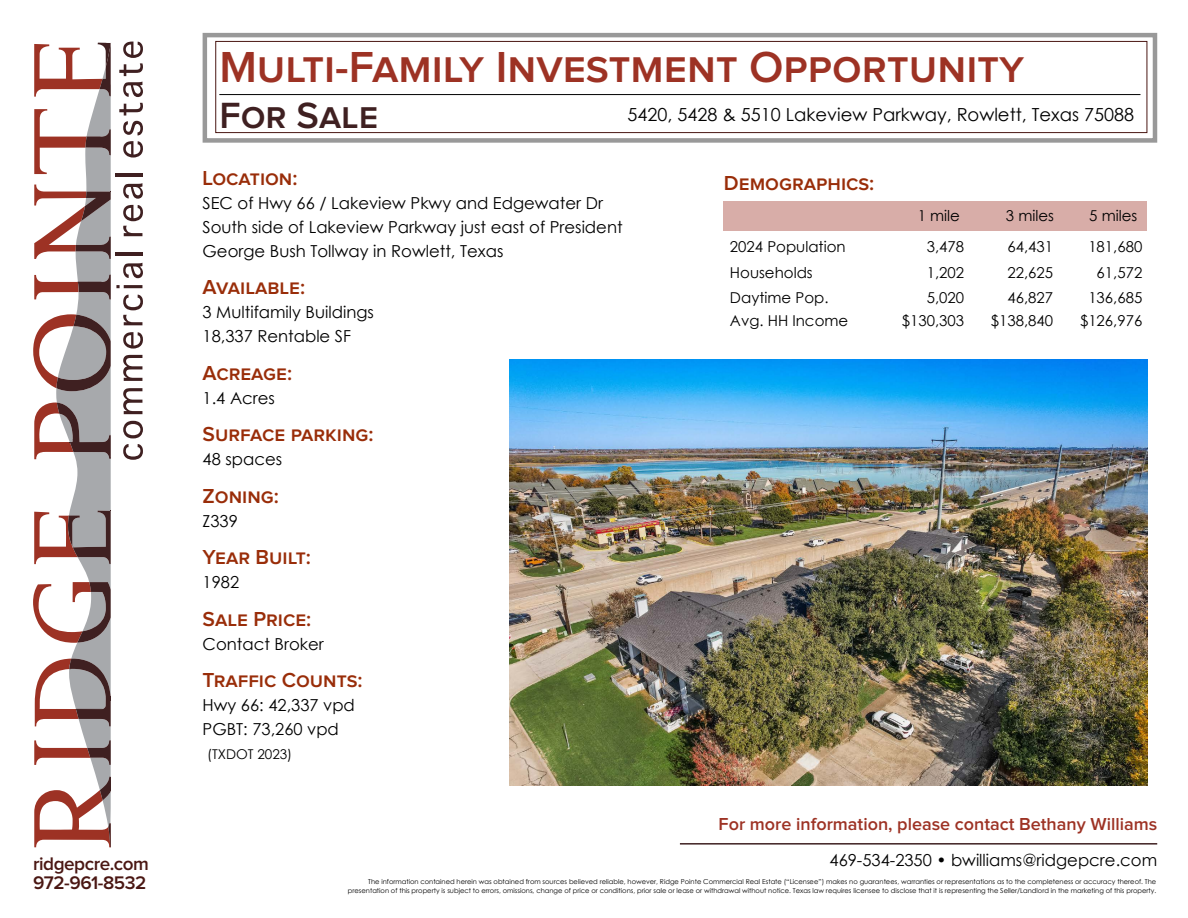
<style>
.page{position:relative;width:1188px;height:918px;background:#fff}
.page>*{position:absolute;margin:0;border:0;box-sizing:border-box;transform-origin:0 0}
.t1{font:600 45px "Proxima Nova";color:#9d3224}
.t2{font:600 37.8px "Proxima Nova";color:#3f2021}
.t3{font:600 21px "Proxima Nova";color:#992d09}
.t4{font:600 18.9px/18.9px "Proxima Nova";letter-spacing:-.025em;color:#4a1713}
.t5{font:18px "Century Gothic";color:#000}
.t6{font:600 18px "Proxima Nova";color:#9d3224}
.t7{font:16.5px/24px "Century Gothic";color:#000}
.t8{font:15px "Century Gothic";color:#000}
.t9{font:13.5px "Century Gothic";color:#000}
.t10{font:6.75px/9px "Century Gothic";color:#000;text-align:right}
</style>
<div class="page">
<svg style="left:33px;top:41px;width:110px;height:806px"></svg>
<div style="left:106px;top:38px;width:8px;height:5px;background:#fff"></div>
<svg style="left:203px;top:33px;width:954px;height:110px"></svg>
<div style="left:216px;top:41px;width:931px;height:92px;background:#fff;border:1px solid #4a1713"></div>
<hr style="left:219px;top:94px;width:921px;height:1px;background:#000">
<hr style="left:680px;top:843px;width:477px;height:2px;background:#3f2021">
<div style="left:724px;top:201px;width:423px;height:29px;background:#d8ada8"></div>
<img style="left:509px;top:360px;width:638px;height:425px">
<h3 class="t4" style="left:33px;top:855px;width:117px">ridgepcre.com<br>972-961-8532</h3>
<h1 class="t1" style="left:219px;top:46px;width:806px">Multi-Family Investment Opportunity</h1>
<h2 class="t2" style="left:219px;top:98px;width:160px">For Sale</h2>
<h3 class="t5" style="left:628px;top:102px;width:508px">5420, 5428 &amp; 5510 Lakeview Parkway, Rowlett, Texas 75088</h3>
<h3 class="t3" style="left:203px;top:168px;width:96px">Location:</h3>
<h3 class="t7" style="left:203px;top:191px;width:422px">SEC of Hwy 66 / Lakeview Pkwy and Edgewater Dr<br>South side of Lakeview Parkway just east of President<br>George Bush Tollway in Rowlett, Texas</h3>
<h3 class="t3" style="left:203px;top:278px;width:104px">Available:</h3>
<h3 class="t7" style="left:203px;top:300px;width:173px">3 Multifamily Buildings<br>18,337 Rentable SF</h3>
<h3 class="t3" style="left:203px;top:363px;width:91px">Acreage:</h3>
<h3 class="t7" style="left:203px;top:386px;width:74px">1.4 Acres</h3>
<h3 class="t3" style="left:203px;top:425px;width:172px">Surface parking:</h3>
<h3 class="t7" style="left:203px;top:447px;width:81px">48 spaces</h3>
<h3 class="t3" style="left:203px;top:486px;width:78px">Zoning:</h3>
<h3 class="t7" style="left:203px;top:509px;width:37px">Z339</h3>
<h3 class="t3" style="left:203px;top:548px;width:110px">Year Built:</h3>
<h3 class="t7" style="left:203px;top:570px;width:38px">1982</h3>
<h3 class="t3" style="left:203px;top:609px;width:110px">Sale Price:</h3>
<h3 class="t7" style="left:203px;top:632px;width:123px">Contact Broker</h3>
<h3 class="t3" style="left:203px;top:671px;width:161px">Traffic Counts:</h3>
<h3 class="t7" style="left:203px;top:693px;width:154px">Hwy 66: 42,337 vpd<br>PGBT: 73,260 vpd</h3>
<h3 class="t9" style="left:207px;top:745px;width:87px">(TXDOT 2023)</h3>
<h3 class="t3" style="left:724px;top:173px;width:152px">Demographics:</h3>
<h3 class="t8" style="left:918px;top:205px;width:44px">1 mile</h3>
<h3 class="t8" style="left:1006px;top:205px;width:50px">3 miles</h3>
<h3 class="t8" style="left:1089px;top:205px;width:50px">5 miles</h3>
<h3 class="t8" style="left:730px;top:237px;width:117px">2024 Population</h3>
<h3 class="t8" style="left:927px;top:237px;width:39px">3,478</h3>
<h3 class="t8" style="left:1008px;top:237px;width:47px">64,431</h3>
<h3 class="t8" style="left:1088px;top:237px;width:56px">181,680</h3>
<h3 class="t8" style="left:730px;top:262px;width:84px">Households</h3>
<h3 class="t8" style="left:927px;top:262px;width:39px">1,202</h3>
<h3 class="t8" style="left:1008px;top:262px;width:47px">22,625</h3>
<h3 class="t8" style="left:1097px;top:262px;width:47px">61,572</h3>
<h3 class="t8" style="left:730px;top:287px;width:100px">Daytime Pop.</h3>
<h3 class="t8" style="left:927px;top:287px;width:39px">5,020</h3>
<h3 class="t8" style="left:1008px;top:287px;width:47px">46,827</h3>
<h3 class="t8" style="left:1088px;top:287px;width:56px">136,685</h3>
<h3 class="t8" style="left:730px;top:310px;width:120px">Avg. HH Income</h3>
<h3 class="t8" style="left:902px;top:310px;width:64px">$130,303</h3>
<h3 class="t8" style="left:991px;top:310px;width:64px">$138,840</h3>
<h3 class="t8" style="left:1080px;top:310px;width:64px">$126,976</h3>
<h3 class="t6" style="left:719px;top:816px;width:440px">For more information, please contact Bethany Williams</h3>
<h3 class="t7" style="left:830px;top:848px;width:329px">469-534-2350 • bwilliams@ridgepcre.com</h3>
<p class="t10" style="left:348px;top:877px;width:810px">The information contained herein was obtained from sources believed reliable, however, Ridge Pointe Commercial Real Estate (“Licensee”) makes no guarantees, warranties or representations as to the completeness or accuracy thereof. The presentation of this property is subject to errors, omissions, change of price or conditions, prior sale or lease or withdrawal without notice. Texas law requires licensee to disclose that it is representing the Seller/Landlord in the marketing of this property.</p>
</div>
